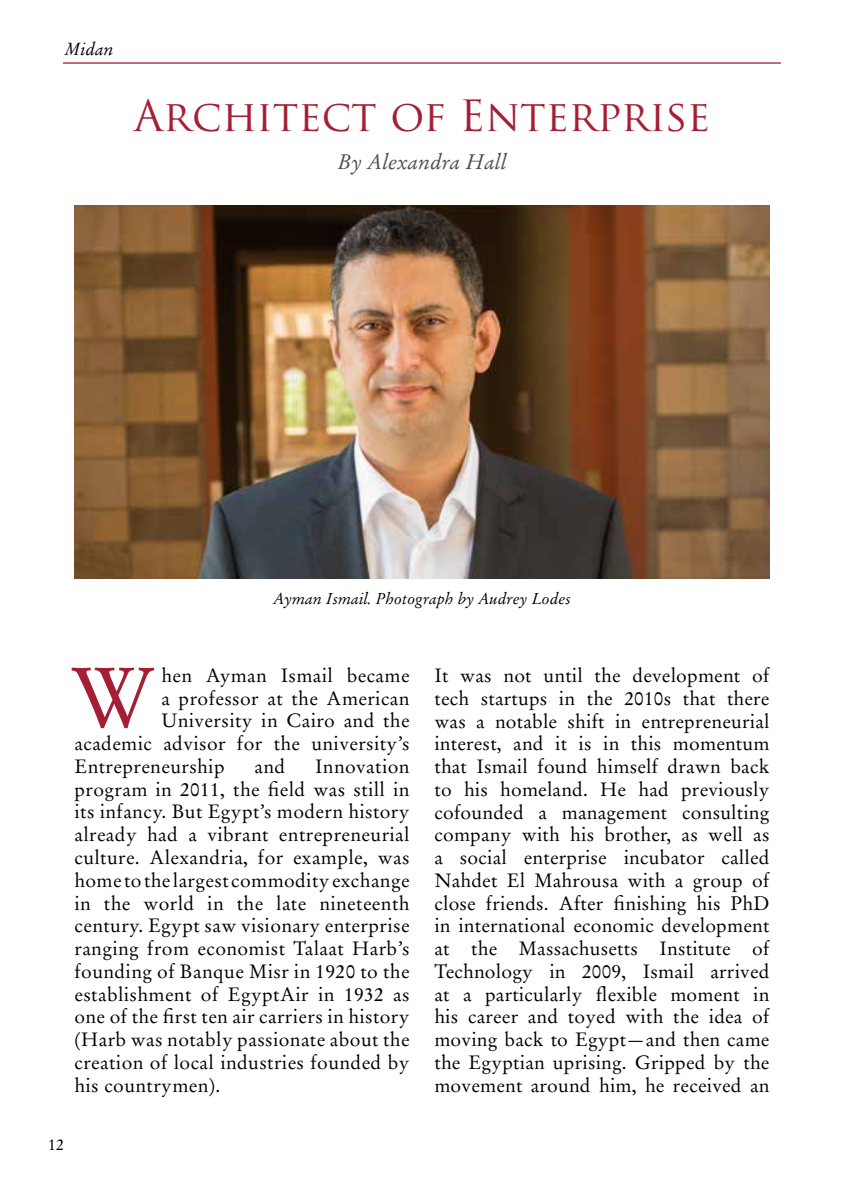
<style>
.page{position:relative;width:844px;height:1191px;background:#fff}
.page>*{position:absolute;margin:0;border:0;box-sizing:border-box;transform-origin:0 0}
.t1{font:84px "Stempel Garamond LT Std";color:#a41f35}
.t2{font:42px "Trajan Pro";color:#a41f35}
.t3{font:italic 21px "Stempel Garamond LT Std";color:#4d4d4f}
.t4{font:19.25px/22.8px "Stempel Garamond LT Std";letter-spacing:.02em;color:#000;text-align:justify}
.t5{font:italic 17.5px "Stempel Garamond LT Std";color:#000}
.t6{font:italic 15.75px "Stempel Garamond LT Std";color:#000}
.t7{font:15.75px "Stempel Garamond LT Std";color:#000}
</style>
<div class="page">
<hr style="left:63px;top:62px;width:717px;height:2px;background:#a41f35">
<img style="left:74px;top:206px;width:695px;height:372px">
<p class="t5" style="left:64px;top:38px;width:51px">Midan</p>
<h2 class="t2" style="left:134px;top:89px;width:577px">Architect of Enterprise</h2>
<p class="t3" style="left:337px;top:149px;width:170px">By Alexandra Hall</p>
<p class="t6" style="left:273px;top:589px;width:299px">Ayman Ismail. Photograph by Audrey Lodes</p>
<p class="t4" style="left:161px;top:664px;width:250px">hen Ayman Ismail became</p>
<p class="t4" style="left:161px;top:687px;width:250px">a professor at the American</p>
<p class="t4" style="left:161px;top:709px;width:250px">University in Cairo and the</p>
<p class="t4" style="left:74px;top:732px;width:336px">academic advisor for the university’s</p>
<p class="t4" style="left:74px;top:755px;width:152px">Entrepreneurship</p>
<p class="t4" style="left:254px;top:755px;width:32px">and</p>
<h1 class="t1" style="left:71px;top:647px;width:85px">W</h1>
<p class="t4" style="left:74px;top:755px;width:336px;text-indent:240px">Innovation program in 2011, the field was still in its infancy. But Egypt’s modern history already had a vibrant entrepreneurial culture. Alexandria, for example, was home to the largest commodity exchange in the world in the late nineteenth century. Egypt saw visionary enterprise ranging from economist Talaat Harb’s founding of Banque Misr in 1920 to the establishment of EgyptAir in 1932 as one of the first ten air carriers in history (Harb was notably passionate about the creation of local industries founded by his countrymen).</p>
<p class="t7" style="left:48px;top:1134px;width:17px">12</p>
<p class="t4" style="left:434px;top:664px;width:336px">It was not until the development of tech startups in the 2010s that there was a notable shift in entrepreneurial interest, and it is in this momentum that Ismail found himself drawn back to his homeland. He had previously cofounded a management consulting company with his brother, as well as a social enterprise incubator called Nahdet El Mahrousa with a group of close friends. After finishing his PhD in international economic development at the Massachusetts Institute of Technology in 2009, Ismail arrived at a particularly flexible moment in his career and toyed with the idea of moving back to Egypt—and then came the Egyptian uprising. Gripped by the movement around him, he received an</p>
</div>
